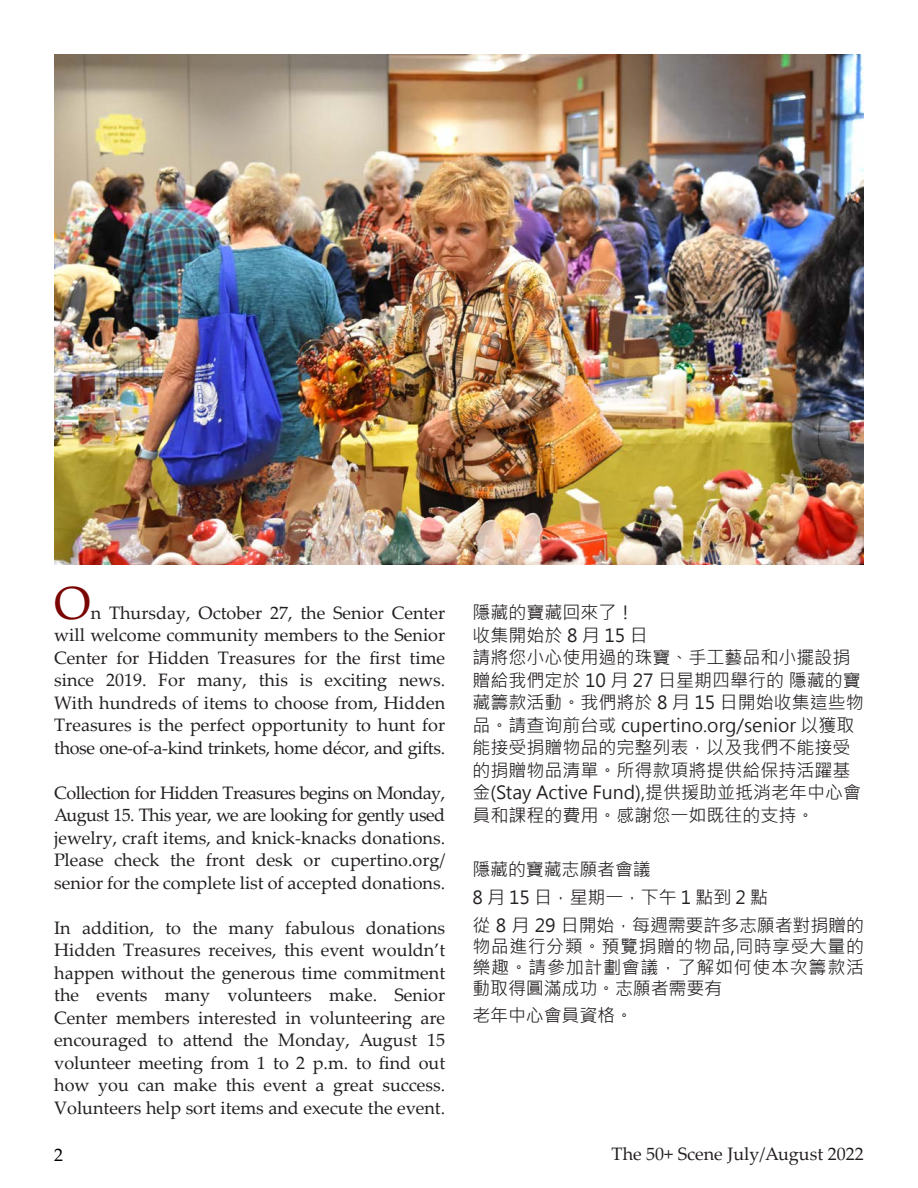
<style>
.page{position:relative;width:918px;height:1188px;background:#fff}
.page>*{position:absolute;margin:0;border:0;box-sizing:border-box;transform-origin:0 0}
.t1{font:46.5px "Palatino Linotype";color:#7a0604}
.t2{font:18px/22.5px "Palatino Linotype";color:#231f20;text-align:justify}
.Body{font:18px/22.5px "Microsoft Jheng Hei";color:#231f20}
.t3{font:18px "Palatino Linotype";color:#000}
</style>
<div class="page">
<img style="left:54px;top:55px;width:810px;height:510px">
<p class="t1" style="left:54px;top:570px;width:38px">O</p>
<p class="t2" style="left:54px;top:601px;width:393px;text-indent:37px">n Thursday, October 27, the Senior Center will welcome community members to the Senior Center for Hidden Treasures for the first time since 2019. For many, this is exciting news.<br>With hundreds of items to choose from, Hidden Treasures is the perfect opportunity to hunt for those one-of-a-kind trinkets, home décor, and gifts.</p>
<p class="t2" style="left:54px;top:781px;width:393px">Collection for Hidden Treasures begins on Monday, August 15. This year, we are looking for gently used jewelry, craft items, and knick-knacks donations.<br>Please check the front desk or cupertino.org/ senior for the complete list of accepted donations.</p>
<p class="t2" style="left:54px;top:916px;width:393px">In addition, to the many fabulous donations Hidden Treasures receives, this event wouldn’t happen without the generous time commitment the events many volunteers make. Senior Center members interested in volunteering are encouraged to attend the Monday, August 15 volunteer meeting from 1 to 2 p.m. to find out how you can make this event a great success.<br>Volunteers help sort items and execute the event.</p>
<p class="Body" style="left:473px;top:601px;width:393px">隱藏的寶藏回來了！<br>收集開始於 8 月 15 日<br>請將您小心使用過的珠寶、手工藝品和小擺設捐贈給我們定於 10 月 27 日星期四舉行的 隱藏的寶藏籌款活動。我們將於 8 月 15 日開始收集這些物品。請查询前台或 cupertino.org/senior 以獲取能接受捐贈物品的完整列表，以及我們不能接受的捐贈物品清單。所得款項將提供給保持活躍基金(Stay Active Fund),提供援助並抵消老年中心會員和課程的費用。感謝您一如既往的支持。</p>
<p class="Body" style="left:473px;top:858px;width:180px">隱藏的寶藏志願者會議</p>
<p class="Body" style="left:473px;top:886px;width:297px">8 月 15 日，星期一，下午 1 點到 2 點</p>
<p class="Body" style="left:473px;top:914px;width:393px;line-height:21px;text-align:justify">從 8 月 29 日開始，每週需要許多志願者對捐贈的物品進行分類。預覽捐贈的物品,同時享受大量的樂趣。請參加計劃會議，了解如何使本次籌款活動取得圓滿成功。志願者需要有</p>
<p class="Body" style="left:473px;top:1004px;width:162px">老年中心會員資格。</p>
<p class="t3" style="left:54px;top:1142px;width:10px">2</p>
<p class="t2" style="left:612px;top:1142px;width:254px">The 50+ Scene July/August 2022</p>
</div>
